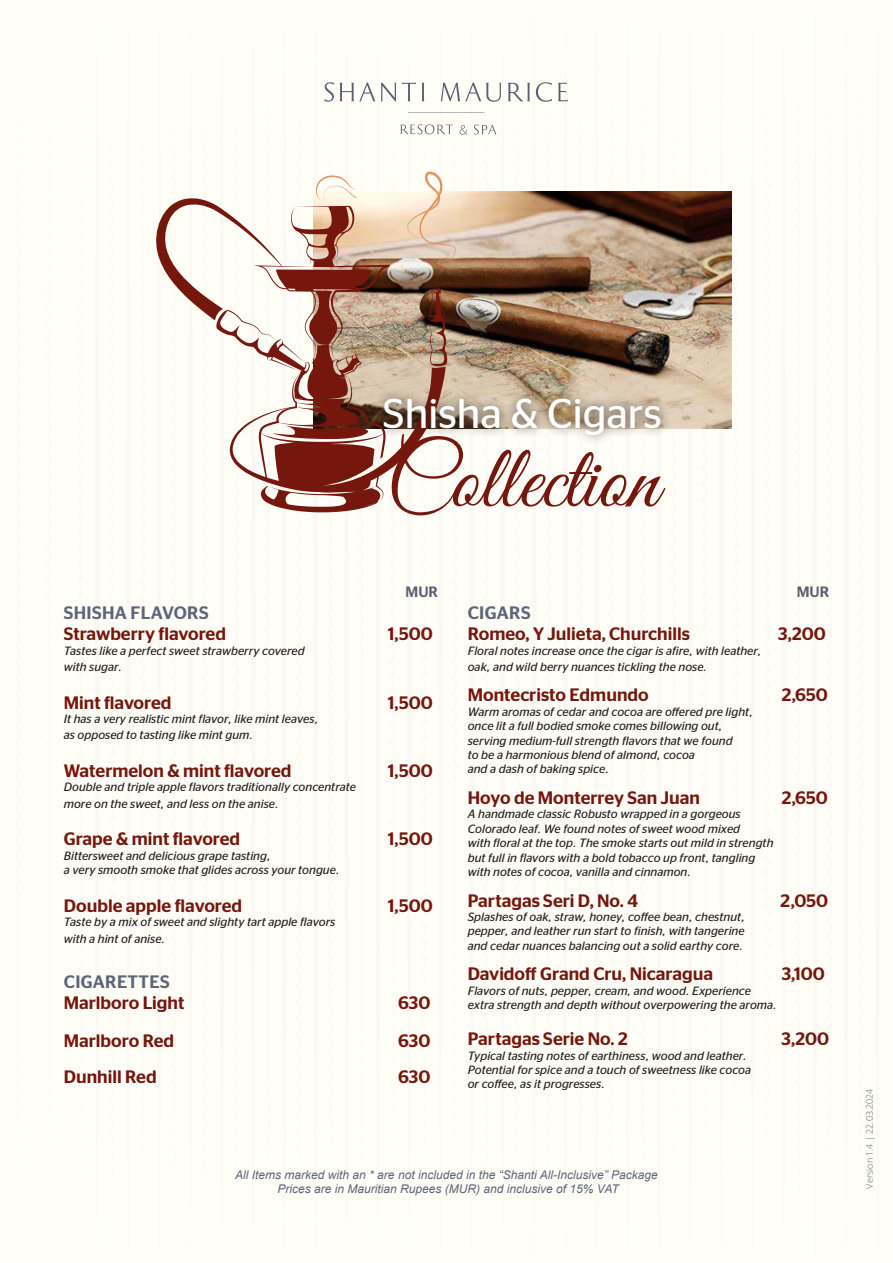
<style>
.page{position:relative;width:893px;height:1263px;background:#fffef7}
.page>*{position:absolute;margin:0;border:0;box-sizing:border-box;transform-origin:0 0}
.t1{font:90.15px "Great Vibes";color:#75170d}
.t2{font:41.55px "Stag Sans";color:#fff}
.t3{font:500 18px "Stag Sans";color:#75170d}
.t4{font:500 18px "Stag Sans";letter-spacing:.02em;color:#5d6578}
.t5{font:500 15px "Stag Sans";color:#5d6070}
.t6{font:italic 12px/14.4px "Stag Sans";color:#231f20}
.t7{font:italic 12px/14.4px "Arial";color:#5d6578;text-align:center}
.t8{font:300 9px "Open Sans";color:#5d6070}
</style>
<div class="page">
<img style="left:568px;top:191px;width:163px;height:237px">
<svg style="left:156px;top:198px;width:108px;height:303px"></svg>
<img style="left:264px;top:82px;width:304px;height:431px">
<div style="left:374px;top:388px;width:297px;height:58px;background:#231f20;opacity:.75"></div>
<h2 class="t2" style="left:383px;top:390px;width:280px">Shisha &amp; Cigars</h2>
<h1 class="t1" style="left:386px;top:430px;width:274px">Collection</h1>
<p class="t5" style="left:405px;top:583px;width:34px">MUR</p>
<p class="t5" style="left:797px;top:583px;width:34px">MUR</p>
<h3 class="t4" style="left:64px;top:602px;width:146px">SHISHA FLAVORS</h3>
<h3 class="t3" style="left:64px;top:623px;width:164px">Strawberry flavored</h3>
<h3 class="t3" style="left:388px;top:623px;width:46px">1,500</h3>
<p class="t6" style="left:64px;top:641px;width:242px;line-height:16.2px">Tastes like a perfect sweet strawberry covered with sugar.</p>
<h3 class="t3" style="left:64px;top:692px;width:109px">Mint flavored</h3>
<h3 class="t3" style="left:388px;top:692px;width:46px">1,500</h3>
<p class="t6" style="left:64px;top:710px;width:256px;line-height:16.2px">It has a very realistic mint flavor, like mint leaves, as opposed to tasting like mint gum.</p>
<h3 class="t3" style="left:64px;top:760px;width:229px">Watermelon &amp; mint flavored</h3>
<h3 class="t3" style="left:388px;top:760px;width:46px">1,500</h3>
<p class="t6" style="left:64px;top:778px;width:294px;line-height:16.2px">Double and triple apple flavors traditionally concentrate more on the sweet, and less on the anise.</p>
<h3 class="t3" style="left:64px;top:829px;width:178px">Grape &amp; mint flavored</h3>
<h3 class="t3" style="left:388px;top:829px;width:46px">1,500</h3>
<p class="t6" style="left:64px;top:847px;width:277px">Bittersweet and delicious grape tasting,<br>a very smooth smoke that glides across your tongue.</p>
<h3 class="t3" style="left:64px;top:895px;width:180px">Double apple flavored</h3>
<h3 class="t3" style="left:388px;top:895px;width:46px">1,500</h3>
<p class="t6" style="left:64px;top:913px;width:273px;line-height:16.2px">Taste by a mix of sweet and slighty tart apple flavors with a hint of anise.</p>
<h3 class="t4" style="left:64px;top:971px;width:107px">CIGARETTES</h3>
<h3 class="t3" style="left:64px;top:992px;width:122px">Marlboro Light</h3>
<h3 class="t3" style="left:398px;top:992px;width:34px">630</h3>
<h3 class="t3" style="left:64px;top:1030px;width:112px">Marlboro Red</h3>
<h3 class="t3" style="left:398px;top:1030px;width:34px">630</h3>
<h3 class="t3" style="left:64px;top:1066px;width:94px">Dunhill Red</h3>
<h3 class="t3" style="left:398px;top:1066px;width:34px">630</h3>
<h3 class="t4" style="left:468px;top:602px;width:64px">CIGARS</h3>
<h3 class="t3" style="left:468px;top:623px;width:224px">Romeo, Y Julieta, Churchills</h3>
<h3 class="t3" style="left:778px;top:623px;width:49px">3,200</h3>
<p class="t6" style="left:468px;top:641px;width:295px;line-height:16.2px">Floral notes increase once the cigar is afire, with leather, oak, and wild berry nuances tickling the nose.</p>
<h3 class="t3" style="left:468px;top:685px;width:182px">Montecristo Edmundo</h3>
<h3 class="t3" style="left:782px;top:685px;width:48px">2,650</h3>
<p class="t6" style="left:468px;top:703px;width:287px">Warm aromas of cedar and cocoa are offered pre light, once lit a full bodied smoke comes billowing out, serving medium-full strength flavors that we found<br>to be a harmonious blend of almond, cocoa<br>and a dash of baking spice.</p>
<h3 class="t3" style="left:468px;top:787px;width:234px">Hoyo de Monterrey San Juan</h3>
<h3 class="t3" style="left:782px;top:787px;width:48px">2,650</h3>
<p class="t6" style="left:468px;top:806px;width:307px">A handmade classic Robusto wrapped in a gorgeous Colorado leaf. We found notes of sweet wood mixed<br>with floral at the top. The smoke starts out mild in strength but full in flavors with a bold tobacco up front, tangling with notes of cocoa, vanilla and cinnamon.</p>
<h3 class="t3" style="left:468px;top:890px;width:172px">Partagas Seri D, No. 4</h3>
<h3 class="t3" style="left:781px;top:890px;width:49px">2,050</h3>
<p class="t6" style="left:468px;top:909px;width:279px;text-align:justify">Splashes of oak, straw, honey, coffee bean, chestnut, pepper, and leather run start to finish, with tangerine and cedar nuances balancing out a solid earthy core.</p>
<h3 class="t3" style="left:468px;top:964px;width:247px">Davidoff Grand Cru, Nicaragua</h3>
<h3 class="t3" style="left:782px;top:964px;width:45px">3,100</h3>
<p class="t6" style="left:468px;top:982px;width:311px">Flavors of nuts, pepper, cream, and wood. Experience extra strength and depth without overpowering the aroma.</p>
<h3 class="t3" style="left:468px;top:1028px;width:161px">Partagas Serie No. 2</h3>
<h3 class="t3" style="left:782px;top:1028px;width:49px">3,200</h3>
<p class="t6" style="left:468px;top:1047px;width:285px">Typical tasting notes of earthiness, wood and leather.<br>Potential for spice and a touch of sweetness like cocoa or coffee, as it progresses.</p>
<p class="t7" style="left:235px;top:1167px;width:424px">All Items marked with an * are not included in the “Shanti All-Inclusive” Package<br>Prices are in Mauritian Rupees (MUR) and inclusive of 15% VAT</p>
<p class="t8" style="left:863px;top:1188px;width:102px;rotate:-90deg">Version 1.4 | 22.03.2024</p>
</div>
